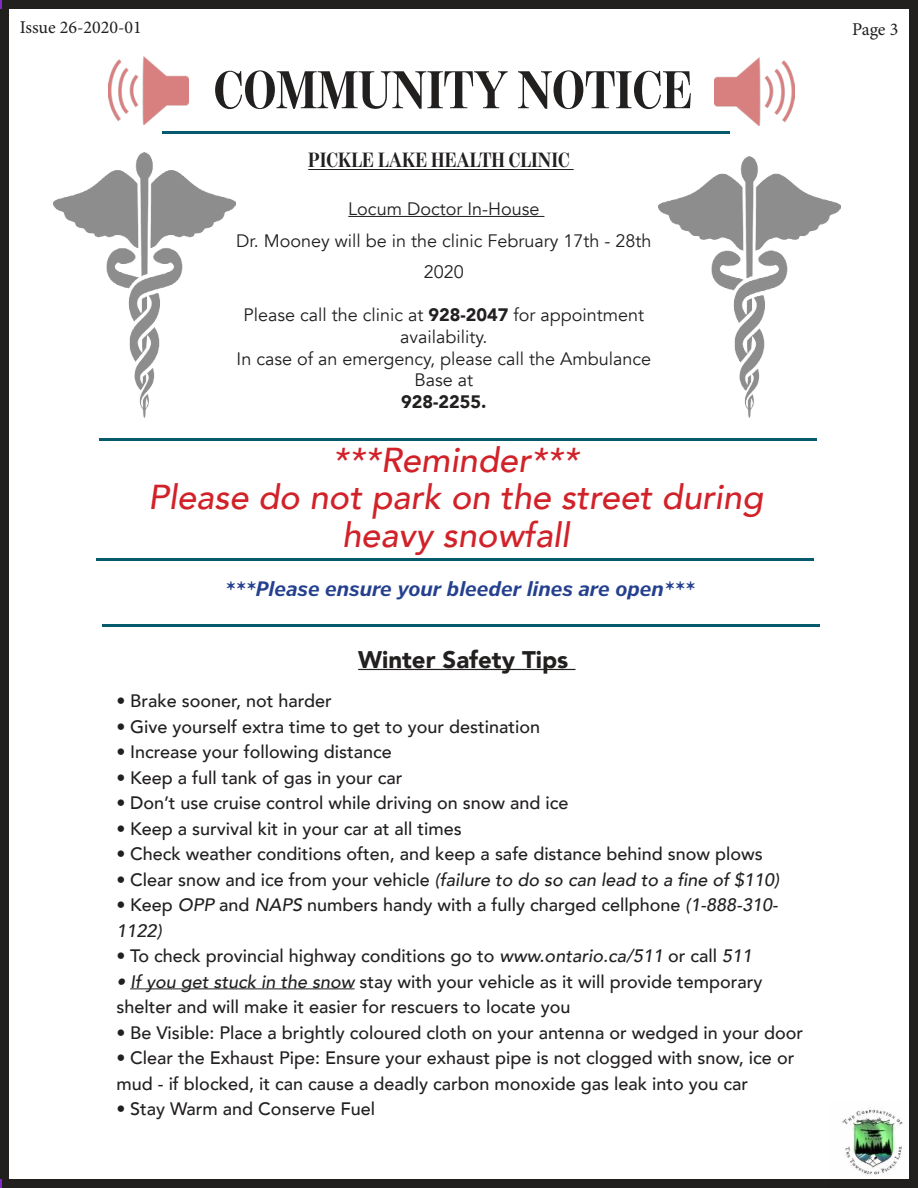
<style>
.page{position:relative;width:918px;height:1188px;background:#fff}
.page>*{position:absolute;margin:0;border:0;box-sizing:border-box;transform-origin:0 0}
.t1{font:700 54px "Benton Mod Disp Cond";color:#221f1f}
.t2{font:italic 500 34.5px/37.5px "Avenir";color:#d12229;text-align:center}
.t3{font:900 24px "Avenir";color:#221f1f}
.t4{font:italic 700 21px "Poynter Gothic Text";color:#24408e}
.t5{font:700 21px "Benton Mod Disp Cond";color:#221f1f}
.t6{font:500 18px/25.5px "Avenir";color:#221f1f}
.t7{font:18px/21.6px "Avenir";color:#221f1f;text-align:center}
.t8{font:italic 500 18px "Avenir";color:#221f1f}
.t9{font:18px "Minion Pro";color:#221f1f}
.t10{font:900 18px "Avenir";color:#221f1f}
.s1{font-weight:900}
.s2{font-style:normal}
.s3{font-style:italic}
</style>
<div class="page">
<div style="left:0;top:0;width:9px;height:1188px;background:#221f1f"></div>
<div style="left:909px;top:0;width:9px;height:1188px;background:#221f1f"></div>
<div style="left:3px;top:0;width:915px;height:9px;background:#221f1f"></div>
<div style="left:3px;top:1179px;width:915px;height:9px;background:#221f1f"></div>
<img style="left:53px;top:153px;width:182px;height:264px">
<img style="left:108px;top:57px;width:81px;height:67px">
<img style="left:714px;top:57px;width:81px;height:68px">
<hr style="left:163px;top:131px;width:567px;height:2px;background:#065a6e">
<hr style="left:308px;top:169px;width:266px;height:1px;background:#221f1f">
<hr style="left:348px;top:216px;width:196px;height:1px;background:#221f1f">
<img style="left:659px;top:157px;width:182px;height:260px">
<hr style="left:99px;top:439px;width:717px;height:2px;background:#065a6e">
<img style="left:842px;top:1109px;width:61px;height:67px">
<hr style="left:102px;top:624px;width:717px;height:3px;background:#065a6e">
<hr style="left:97px;top:558px;width:717px;height:2px;background:#065a6e">
<hr style="left:358px;top:669px;width:218px;height:1px;background:#221f1f">
<hr style="left:130px;top:988px;width:225px;height:1px;background:#221f1f">
<p class="t9" style="left:20px;top:20px;width:124px">Issue 26-2020-01</p>
<h1 class="t1" style="left:214px;top:70px;width:481px">COMMUNITY NOTICE</h1>
<p class="t5" style="left:308px;top:152px;width:263px">PICKLE LAKE HEALTH CLINIC</p>
<p class="t7" style="left:236px;top:195px;width:417px;line-height:31.5px">Locum Doctor In-House<br>Dr. Mooney will be in the clinic February 17th - 28th<br>2020</p>
<p class="t7" style="left:237px;top:306px;width:416px">Please call the clinic at <span class="s1">928-2047</span> for appointment availability.<br>In case of an emergency, please call the Ambulance<br>Base at</p>
<p class="t10" style="left:401px;top:394px;width:87px">928-2255.</p>
<h2 class="t2" style="left:148px;top:445px;width:616px">***Reminder***<br>Please do not park on the street during heavy snowfall</h2>
<p class="t4" style="left:225px;top:581px;width:471px">***Please ensure your bleeder lines are open***</p>
<h3 class="t3" style="left:358px;top:649px;width:212px">Winter Safety Tips</h3>
<p class="t6" style="left:117px;top:690px;width:217px">• Brake sooner, not harder</p>
<p class="t6" style="left:117px;top:715px;width:425px">• Give yourself extra time to get to your destination</p>
<p class="t6" style="left:117px;top:741px;width:277px">• Increase your following distance</p>
<p class="t6" style="left:117px;top:766px;width:287px">• Keep a full tank of gas in your car</p>
<p class="t6" style="left:117px;top:792px;width:453px">• Don’t use cruise control while driving on snow and ice</p>
<p class="t6" style="left:117px;top:817px;width:347px">• Keep a survival kit in your car at all times</p>
<p class="t6" style="left:117px;top:843px;width:648px">• Check weather conditions often, and keep a safe distance behind snow plows</p>
<p class="t8" style="left:117px;top:869px;width:664px"><span class="s2">• Clear snow and ice from your vehicle</span> (failure to do so can lead to a fine of $110)</p>
<p class="t6" style="left:117px;top:894px;width:663px">• Keep <span class="s3">OPP</span> and <span class="s3">NAPS</span> numbers handy with a fully charged cellphone <span class="s3">(1-888-310-<br>1122)</span></p>
<p class="t6" style="left:117px;top:945px;width:637px">• To check provincial highway conditions go to <span class="s3">www.ontario.ca/511</span> or call <span class="s3">511</span></p>
<p class="t6" style="left:117px;top:970px;width:647px"><span class="s3">• If you get stuck in the snow</span> stay with your vehicle as it will provide temporary shelter and will make it easier for rescuers to locate you</p>
<p class="t6" style="left:117px;top:1021px;width:688px">• Be Visible: Place a brightly coloured cloth on your antenna or wedged in your door</p>
<p class="t6" style="left:117px;top:1047px;width:679px">• Clear the Exhaust Pipe: Ensure your exhaust pipe is not clogged with snow, ice or mud - if blocked, it can cause a deadly carbon monoxide gas leak into you car</p>
<p class="t6" style="left:117px;top:1098px;width:260px">• Stay Warm and Conserve Fuel</p>
<p class="t9" style="left:852px;top:22px;width:48px">Page 3</p>
</div>
